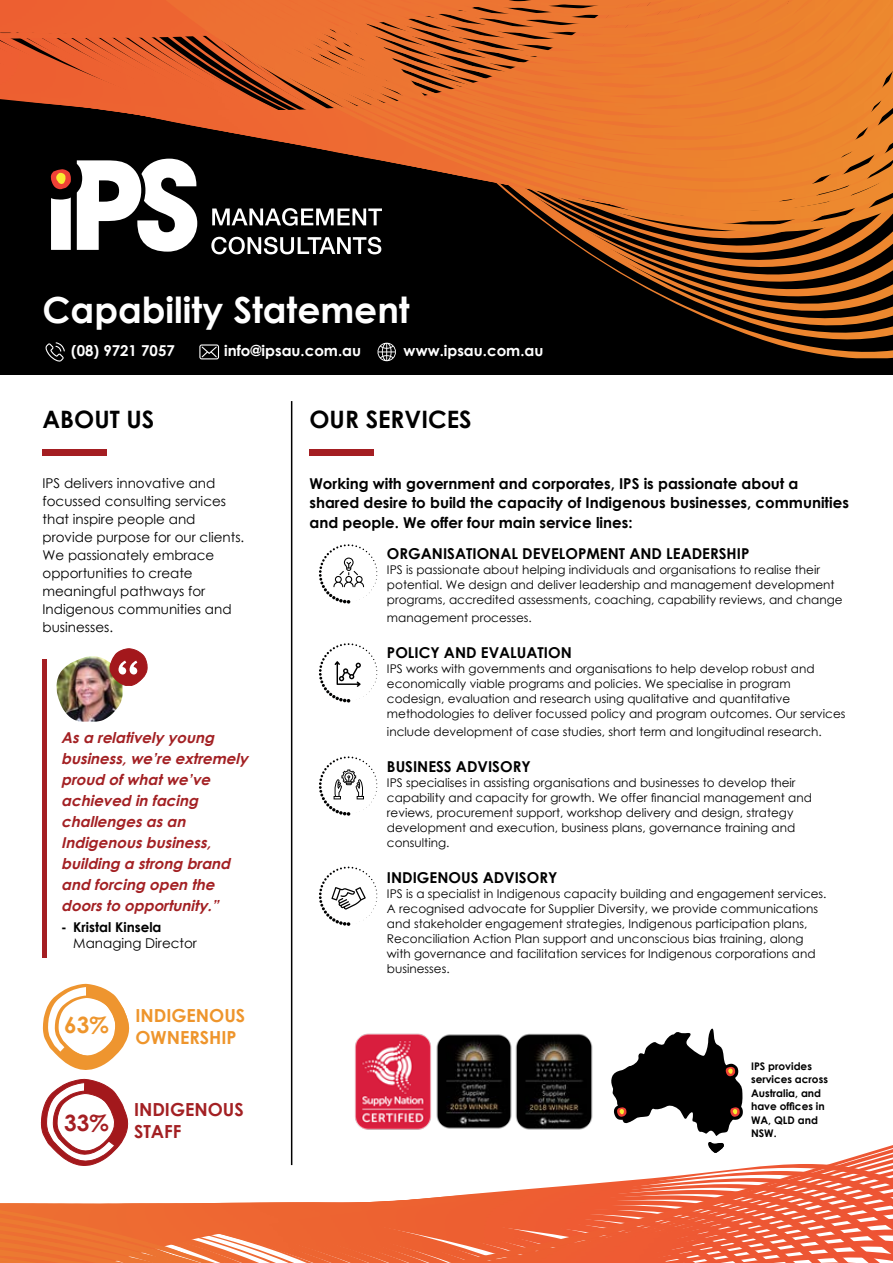
<style>
.page{position:relative;width:893px;height:1263px;background:#fff}
.page>*{position:absolute;margin:0;border:0;box-sizing:border-box;transform-origin:0 0}
.t1{font:700 36px "Century Gothic";color:#fff}
.t2{font:700 24px "Century Gothic";color:#000}
.t3{font:700 22.5px "Century Gothic";color:#ee952c}
.t4{font:700 22.5px "Century Gothic";color:#a41e22}
.t5{font:700 18px/21.6px "Century Gothic";color:#ee952c}
.t6{font:700 18px/21.6px "Century Gothic";color:#a32023}
.t7{font:700 15px/19.5px "Century Gothic";color:#000}
.t8{font:italic 700 15px/21px "Century Gothic";color:#a32023}
.t9{font:700 15px "Century Gothic";color:#fff}
.t10{font:13.5px/18px "Century Gothic";color:#000}
.t11{font:700 13.5px "Century Gothic";color:#000}
.t12{font:12px/15px "Century Gothic";color:#000}
.t13{font:700 10.5px/13.5px "Century Gothic";color:#000}
</style>
<div class="page">
<div style="left:0;top:0;width:893px;height:374px;background:#000"></div>
<svg style="left:380px;top:358px;width:14px;height:3px"></svg>
<svg style="left:199px;top:344px;width:20px;height:15px"></svg>
<svg style="left:45px;top:342px;width:20px;height:20px"></svg>
<svg style="left:51px;top:184px;width:144px;height:68px"></svg>
<svg style="left:211px;top:237px;width:102px;height:17px"></svg>
<hr style="left:291px;top:401px;width:1px;height:764px;background:#000">
<hr style="left:43px;top:659px;width:4px;height:299px;background:#a41e22">
<div style="left:43px;top:449px;width:64px;height:7px;background:#a41e22"></div>
<div style="left:309px;top:449px;width:65px;height:7px;background:#a41e22"></div>
<img style="left:56px;top:656px;width:67px;height:66px">
<svg style="left:109px;top:648px;width:39px;height:38px"></svg>
<svg style="left:319px;top:756px;width:58px;height:60px"></svg>
<svg style="left:319px;top:643px;width:58px;height:59px"></svg>
<svg style="left:319px;top:544px;width:58px;height:60px"></svg>
<svg style="left:319px;top:866px;width:58px;height:60px"></svg>
<svg style="left:377px;top:342px;width:516px;height:16px"></svg>
<svg style="left:731px;top:328px;width:162px;height:14px"></svg>
<svg style="left:700px;top:315px;width:193px;height:13px"></svg>
<svg style="left:670px;top:301px;width:223px;height:14px"></svg>
<svg style="left:646px;top:288px;width:247px;height:13px"></svg>
<svg style="left:621px;top:274px;width:272px;height:14px"></svg>
<svg style="left:602px;top:262px;width:291px;height:12px"></svg>
<svg style="left:313px;top:248px;width:580px;height:14px"></svg>
<svg style="left:310px;top:235px;width:583px;height:13px"></svg>
<svg style="left:0;top:84px;width:165px;height:34px"></svg>
<svg style="left:165px;top:84px;width:728px;height:151px"></svg>
<svg style="left:173px;top:84px;width:720px;height:140px"></svg>
<svg style="left:183px;top:84px;width:710px;height:130px"></svg>
<svg style="left:194px;top:84px;width:699px;height:118px"></svg>
<svg style="left:205px;top:84px;width:688px;height:107px"></svg>
<svg style="left:216px;top:84px;width:677px;height:96px"></svg>
<svg style="left:227px;top:84px;width:666px;height:84px"></svg>
<svg style="left:239px;top:84px;width:654px;height:75px"></svg>
<svg style="left:251px;top:84px;width:642px;height:65px;background:#d76d2b"></svg>
<svg style="left:263px;top:84px;width:630px;height:56px;background:#e5732e"></svg>
<svg style="left:276px;top:84px;width:617px;height:47px;background:#e7752f"></svg>
<svg style="left:290px;top:84px;width:603px;height:37px;background:#e6762f"></svg>
<svg style="left:303px;top:84px;width:586px;height:28px;background:#e6782f"></svg>
<svg style="left:318px;top:84px;width:556px;height:20px;background:#e9792f"></svg>
<svg style="left:333px;top:84px;width:526px;height:10px;background:#e6782f"></svg>
<svg style="left:0;top:0;width:893px;height:84px;background:#de6c2e"></svg>
<svg style="left:0;top:990px;width:893px;height:273px"></svg>
<h1 class="t1" style="left:43px;top:282px;width:369px">Capability Statement</h1>
<p class="t9" style="left:224px;top:340px;width:139px">info@ipsau.com.au</p>
<p class="t9" style="left:404px;top:340px;width:141px">www.ipsau.com.au</p>
<p class="t9" style="left:71px;top:340px;width:105px">(08) 9721 7057</p>
<h2 class="t2" style="left:43px;top:401px;width:113px">ABOUT US</h2>
<h2 class="t2" style="left:309px;top:401px;width:164px">OUR SERVICES</h2>
<p class="t10" style="left:43px;top:474px;width:203px">IPS delivers innovative and focussed consulting services that inspire people and provide purpose for our clients.<br>We passionately embrace opportunities to create meaningful pathways for<br>Indigenous communities and businesses.</p>
<p class="t8" style="left:61px;top:726px;width:193px">Asa relatively young business,we’re extremely proud ofwhatwe’ve achieved in facing challengesasan<br>Indigenousbusiness, building a strong brand and forcing open the doorsto opportunity.”</p>
<p class="t11" style="left:73px;top:917px;width:90px">Kristal Kinsela</p>
<p class="t10" style="left:73px;top:934px;width:125px">Managing Director</p>
<p class="t11" style="left:61px;top:917px;width:7px">-</p>
<h3 class="t3" style="left:64px;top:1008px;width:46px">63%</h3>
<h3 class="t5" style="left:135px;top:1004px;width:111px">INDIGENOUS<br>OWNERSHIP</h3>
<h3 class="t4" style="left:64px;top:1106px;width:46px">33%</h3>
<h3 class="t6" style="left:134px;top:1098px;width:111px">INDIGENOUS<br>STAFF</h3>
<p class="t7" style="left:309px;top:473px;width:541px">Working with government and corporates, IPS is passionate about a shared desire to build the capacity of Indigenous businesses, communities and people. We offer four main service lines:</p>
<p class="t7" style="left:387px;top:543px;width:364px">ORGANISATIONAL DEVELOPMENT AND LEADERSHIP</p>
<p class="t12" style="left:387px;top:561px;width:457px">IPS is passionate about helping individuals and organisations to realise their potential. We design and deliver leadership and management development programs, accredited assessments, coaching, capability reviews, and change</p>
<p class="t12" style="left:387px;top:609px;width:146px">management processes.</p>
<p class="t7" style="left:387px;top:642px;width:186px">POLICY AND EVALUATION</p>
<p class="t12" style="left:387px;top:660px;width:460px">IPS works with governments and organisations to help develop robust and economically viable programs and policies. We specialise in program codesign, evaluation and research using qualitative and quantitative methodologies to deliver focussed policy and program outcomes. Our services</p>
<p class="t12" style="left:387px;top:723px;width:436px">include development of case studies, short term and longitudinal research.</p>
<p class="t7" style="left:387px;top:756px;width:145px">BUSINESS ADVISORY</p>
<p class="t12" style="left:387px;top:774px;width:426px">IPS specialises in assisting organisations and businesses to develop their capability and capacity for growth. We offer financial management and reviews, procurement support, workshop delivery and design, strategy development and execution, business plans, governance training and consulting.</p>
<p class="t7" style="left:387px;top:867px;width:172px">INDIGENOUS ADVISORY</p>
<p class="t12" style="left:387px;top:885px;width:441px">IPS is a specialist in Indigenous capacity building and engagement services.<br>A recognised advocate for Supplier Diversity, we provide communications and stakeholder engagement strategies, Indigenous participation plans, Reconciliation Action Plan support and unconscious bias training, along with governance and facilitation services for Indigenous corporations and businesses.</p>
<p class="t13" style="left:751px;top:1059px;width:78px">IPS provides services across<br>Australia, and have offices in<br>WA, QLD and<br>NSW.</p>
</div>
